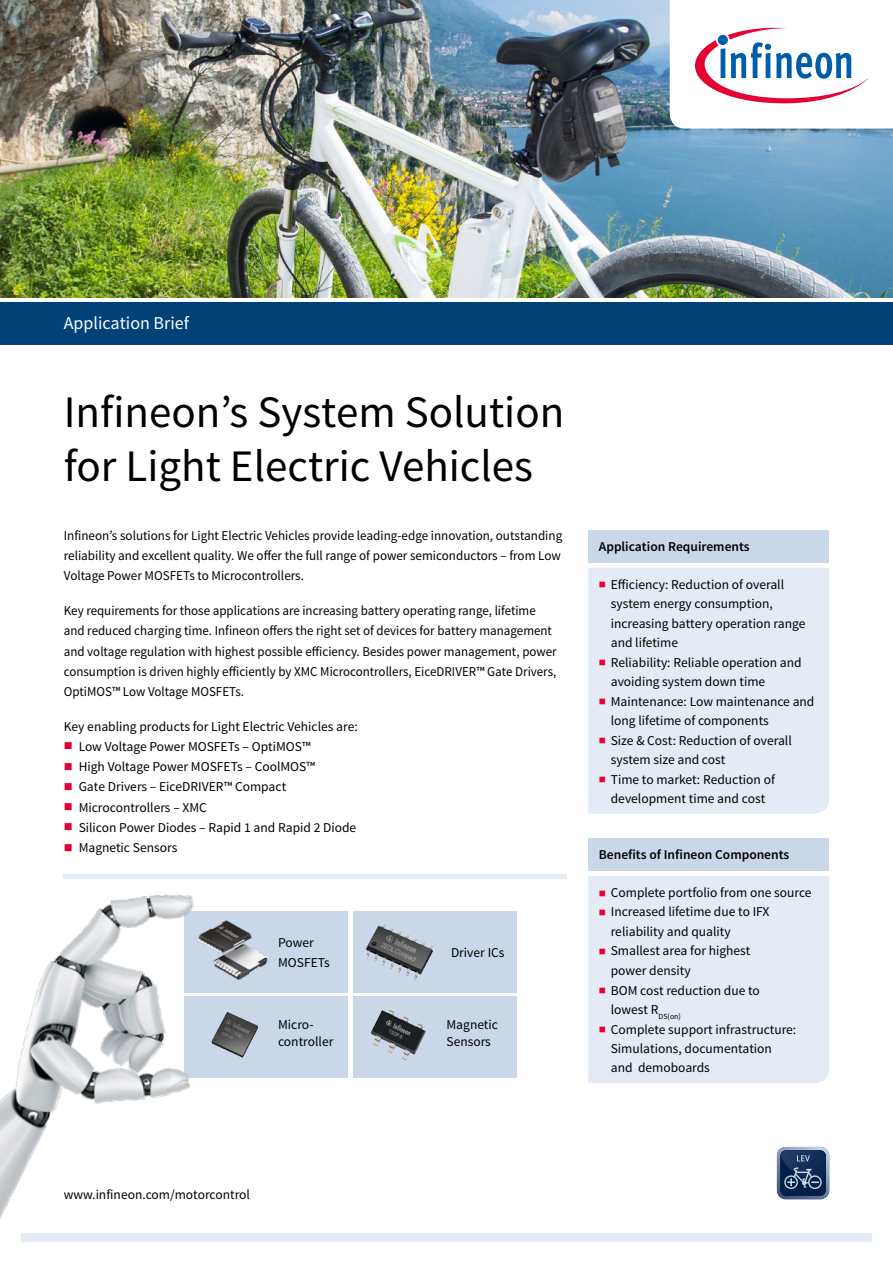
<style>
.page{position:relative;width:893px;height:1263px;background:#fff}
.page>*{position:absolute;margin:0;border:0;box-sizing:border-box;transform-origin:0 0}
.t1{font:45px/54px "Source Sans Pro";color:#000}
.t2{font:18px "Source Sans Pro";color:#fff}
.t3{font:13.5px/19.5px "Source Sans Pro";color:#000}
.t4{font:13.5px/20.2px "Source Sans Pro";color:#000;scale:.96 1}
.t5{font:600 13.5px "Source Sans Pro";color:#000}
</style>
<div class="page">
<div style="left:21px;top:1233px;width:851px;height:9px;background:#e4ebf4"></div>
<img style="left:0;top:0;width:893px;height:298px">
<hr style="left:64px;top:874px;width:503px;height:4px;background:#e4ebf4">
<div style="left:0;top:302px;width:893px;height:42px;background:#004177"></div>
<svg style="left:670px;top:0;width:223px;height:129px"></svg>
<div style="left:588px;top:568px;width:241px;height:246px;background:#e4ebf4"></div>
<div style="left:588px;top:876px;width:241px;height:207px;background:#e4ebf4"></div>
<div style="left:588px;top:530px;width:241px;height:32px;background:#c9d7e8"></div>
<div style="left:588px;top:838px;width:241px;height:33px;background:#c9d7e8"></div>
<svg style="left:777px;top:1147px;width:52px;height:52px;background:#3a5376"></svg>
<div style="left:353px;top:911px;width:164px;height:81px;background:#c9d7e8"></div>
<div style="left:353px;top:996px;width:164px;height:82px;background:#c9d7e8"></div>
<img style="left:0;top:874px;width:441px;height:345px">
<img style="left:192px;top:915px;width:80px;height:67px">
<img style="left:358px;top:924px;width:83px;height:58px">
<img style="left:352px;top:1005px;width:89px;height:65px">
<img style="left:209px;top:1009px;width:50px;height:51px">
<svg style="left:600px;top:582px;width:5px;height:5px"></svg>
<svg style="left:600px;top:660px;width:5px;height:5px"></svg>
<svg style="left:600px;top:699px;width:5px;height:5px"></svg>
<svg style="left:600px;top:738px;width:5px;height:5px"></svg>
<svg style="left:600px;top:777px;width:5px;height:5px"></svg>
<svg style="left:600px;top:890px;width:5px;height:6px"></svg>
<svg style="left:600px;top:910px;width:5px;height:5px"></svg>
<svg style="left:600px;top:949px;width:5px;height:5px"></svg>
<svg style="left:600px;top:988px;width:5px;height:5px"></svg>
<svg style="left:600px;top:1027px;width:5px;height:5px"></svg>
<h2 class="t2" style="left:64px;top:312px;width:127px">Application Brief</h2>
<h1 class="t1" style="left:64px;top:386px;width:502px">Infineon’s System Solution for Light Electric Vehicles</h1>
<p class="t3" style="left:64px;top:526px;width:500px;line-height:20.2px;text-align:justify">Infineon’s solutions for Light Electric Vehicles provide leading-edge innovation, outstanding reliability and excellent quality. We offer the full range of power semiconductors – from Low Voltage Power MOSFETs to Microcontrollers.</p>
<p class="t4" style="left:64px;top:601px;width:515px">Key requirements for those applications are increasing battery operating range, lifetime and reduced charging time. Infineon offers the right set of devices for battery management and voltage regulation with highest possible efficiency. Besides power management, power consumption is driven highly efficiently by XMC Microcontrollers, EiceDRIVER™ Gate Drivers, OptiMOS™ Low Voltage MOSFETs.</p>
<p class="t3" style="left:79px;top:716px;width:281px;line-height:20.2px;text-indent:-15px">Key enabling products for Light Electric Vehicles are:<br>Low Voltage Power MOSFETs – OptiMOS™<br>High Voltage Power MOSFETs – CoolMOS™<br>Gate Drivers – EiceDRIVER™ Compact Microcontrollers – XMC<br>Silicon Power Diodes – Rapid 1 and Rapid 2 Diode Magnetic Sensors</p>
<p class="t3" style="left:278px;top:932px;width:53px;line-height:20.2px">Power<br>MOSFETs</p>
<p class="t3" style="left:451px;top:942px;width:55px">Driver ICs</p>
<p class="t3" style="left:278px;top:1016px;width:57px;line-height:17.2px">Micro&shy;controller</p>
<p class="t3" style="left:446px;top:1016px;width:53px;line-height:17.2px">Magnetic<br>Sensors</p>
<p class="t5" style="left:599px;top:538px;width:152px">Application Requirements</p>
<p class="t3" style="left:611px;top:575px;width:205px">Efficiency: Reduction of overall system energy consumption, increasing battery operation range and lifetime<br>Reliability: Reliable operation and avoiding system down time<br>Maintenance: Low maintenance and long lifetime of components<br>Size &amp; Cost: Reduction of overall system size and cost<br>Time to market: Reduction of development time and cost</p>
<p class="t5" style="left:599px;top:846px;width:192px">Benefits of Infineon Components</p>
<p class="t3" style="left:611px;top:883px;width:202px">Complete portfolio from one source<br>Increased lifetime due to IFX reliability and quality<br>Smallest area for highest<br>power density<br>BOM cost reduction due to<br>lowest R<sub>DS(on)<br></sub>Complete support infrastructure:<br>Simulations, documentation<br>and demoboards</p>
<p class="t3" style="left:64px;top:1185px;width:188px">www.infineon.com/motorcontrol</p>
</div>
